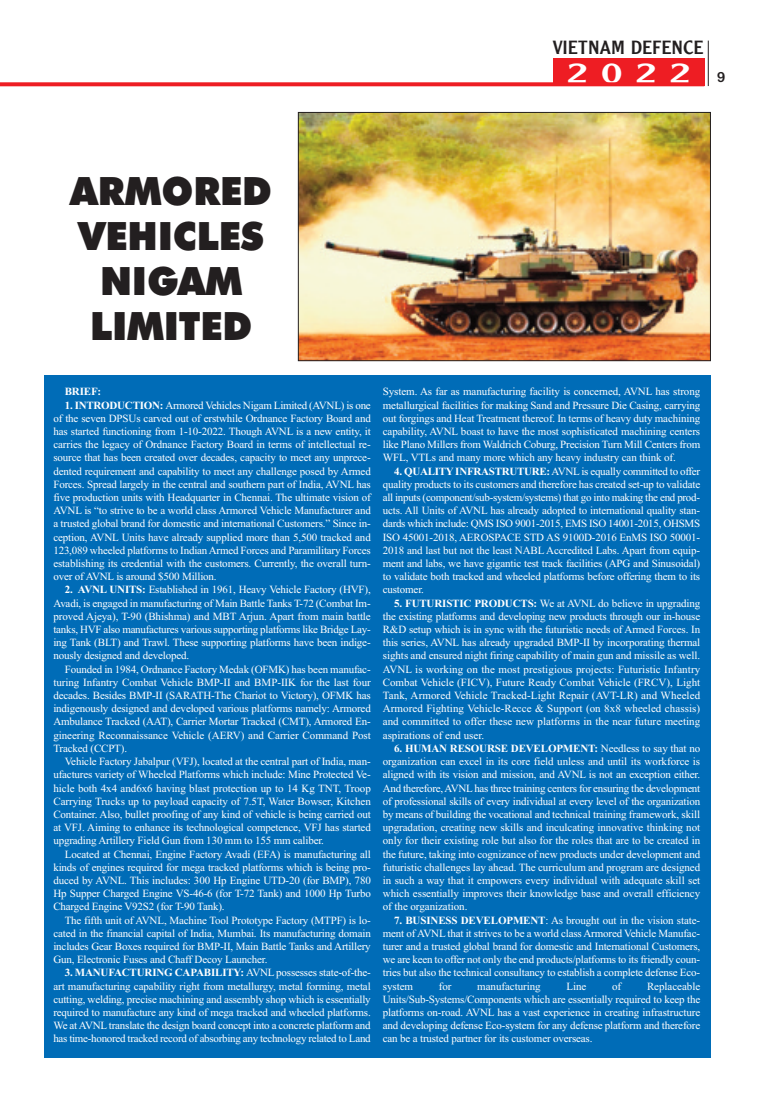
<style>
.page{position:relative;width:766px;height:1106px;background:#fff}
.page>*{position:absolute;margin:0;border:0;box-sizing:border-box;transform-origin:0 0}
.t1{font:39.1px/45.2px "UTM Futura Extra";letter-spacing:-.005em;color:#231f20;text-align:center}
.t2{font:30px "Vn Clearface Gothic 2";color:#fff;scale:1.47 1}
.t3{font:20px "Vn Clearface Gothic 2";color:#231f20;scale:1.04 1}
.t4{font:11px/13.2px "Times New Roman";letter-spacing:-.015em;color:#fff;text-align:justify}
.t5{font:700 11px "Times New Roman";letter-spacing:-.015em;color:#fff}
.s1{font-family:"Vn Arial Rounded Bold 2";font-size:14px;color:#231f20}
.s2{font-weight:700}
</style>
<div class="page">
<div style="left:553px;top:58px;width:151px;height:28px;background:#ee1d23"></div>
<hr style="left:708px;top:41px;width:1px;height:45px;background:#231f20">
<svg style="left:0;top:82px;width:553px;height:4px;background:#ef2e33"></svg>
<div style="left:44px;top:375px;width:666px;height:682px;background:#006cb7"></div>
<img style="left:300px;top:114px;width:408px;height:245px">
<div style="left:298px;top:112px;width:412px;height:249px;border:1px solid #231f20"></div>
<h3 class="t3" style="left:552px;top:35px;width:146px">VIETNAM DEFENCE</h3>
<h2 class="t2" style="left:566px;top:55px;width:110px">2022 <span class="s1">9</span></h2>
<h1 class="t1" style="left:70px;top:168px;width:203px">ARMORED<br>VEHICLES<br>NIGAM<br>LIMITED</h1>
<p class="t5" style="left:65px;top:385px;width:38px">BRIEF:</p>
<p class="t4" style="left:53px;top:398px;width:319px;text-indent:11px"><span class="s2">1. INTRODUCTION:</span> armored Vehicles Nigam Limited (aVNL) is one of the seven dPSUs carved out of erstwhile ordnance Factory Board and has started functioning from 1-10-2022. Though aVNL is a new entity, it carries the legacy of ordnance Factory Board in terms of intellectual re&shy;source that has been created over decades, capacity to meet any unprece&shy;dented requirement and capability to meet any challenge posed by armed Forces. Spread largely in the central and southern part of India, aVNL has five production units with Headquarter in Chennai. The ultimate vision of aVNL is “to strive to be a world class armored Vehicle Manufacturer and a trusted global brand for domestic and international Customers.” Since in&shy;ception, aVNL Units have already supplied more than 5,500 tracked and 123,089 wheeled platforms to Indianarmed Forces and Paramilitary Forces establishing its credential with the customers. Currently, the overall turn&shy;over of aVNL is around $500 Million.</p>
<p class="t4" style="left:53px;top:583px;width:319px;text-indent:11px"><span class="s2">2. AVNL UNITS:</span> Established in 1961, Heavy Vehicle Factory (HVF), avadi, is engaged in manufacturing of Main Battle Tanks T-72 (Combat Im&shy;proved ajeya), T-90 (Bhishma) and MBT arjun. apart from main battle tanks, HVF also manufactures various supporting platforms like Bridge Lay&shy;ing Tank (BLT) and Trawl. These supporting platforms have been indige&shy;nously designed and developed.</p>
<p class="t4" style="left:53px;top:662px;width:319px;text-indent:11px">Founded in 1984, ordnance Factory Medak (oFMK) has been manufac&shy;turing Infantry Combat Vehicle BMP-II and BMP-IIK for the last four decades. Besides BMP-II (SaRaTH-The Chariot to Victory), oFMK has indigenously designed and developed various platforms namely: armored ambulance Tracked (aaT), Carrier Mortar Tracked (CMT), armored En&shy;gineering Reconnaissance Vehicle (aERV) and Carrier Command Post Tracked (CCPT).</p>
<p class="t4" style="left:53px;top:754px;width:319px;text-indent:11px">Vehicle Factory Jabalpur (VFJ), located at the central part of India, man&shy;ufactures variety of Wheeled Platforms which include: Mine Protected Ve&shy;hicle both 4x4 and6x6 having blast protection up to 14 Kg TNT, Troop Carrying Trucks up to payload capacity of 7.5T, Water Bowser, Kitchen Container. also, bullet proofing of any kind of vehicle is being carried out at VFJ. aiming to enhance its technological competence, VFJ has started upgrading artillery Field gun from 130 mm to 155 mm caliber.</p>
<p class="t4" style="left:53px;top:847px;width:319px;text-indent:11px">Located at Chennai, Engine Factory avadi (EFa) is manufacturing all kinds of engines required for mega tracked platforms which is being pro&shy;duced by aVNL. This includes: 300 Hp Engine UTd-20 (for BMP), 780<br>Hp Supper Charged Engine VS-46-6 (for T-72 Tank) and 1000 Hp Turbo Charged Engine V92S2 (for T-90 Tank).</p>
<p class="t4" style="left:53px;top:913px;width:319px;text-indent:11px">The fifth unit of aVNL, Machine Tool Prototype Factory (MTPF) is lo&shy;cated in the financial capital of India, Mumbai. Its manufacturing domain includes gear Boxes required for BMP-II, Main Battle Tanks and artillery gun, Electronic Fuses and Chaff decoy Launcher.</p>
<p class="t4" style="left:53px;top:966px;width:319px;text-indent:11px"><span class="s2">3. MANUFACTURING CAPABILITY:</span> aVNL possesses state-of-the&shy;art manufacturing capability right from metallurgy, metal forming, metal cutting, welding, precise machining and assembly shop which is essentially required to manufacture any kind of mega tracked and wheeled platforms.<br>We ataVNL translate the design board concept into a concrete platform and has time-honored tracked record of absorbing any technology related to Land</p>
<p class="t4" style="left:382px;top:385px;width:319px">System. as far as manufacturing facility is concerned, aVNL has strong metallurgical facilities for making Sand and Pressure die Casing, carrying out forgings and Heat Treatment thereof. In terms of heavy duty machining capability, aVNL boast to have the most sophisticated machining centers like Plano Millers from Waldrich Coburg, Precision Turn Mill Centers from WFL, VTLs and many more which any heavy industry can think of.</p>
<p class="t4" style="left:382px;top:464px;width:319px;text-indent:11px"><span class="s2">4. QUALITY INFRASTRUTURE:</span>aVNL is equally committed to offer quality products to its customers and therefore has created set-up to validate all inputs (component/sub-system/systems) that go into making the end prod&shy;ucts. all Units of aVNL has already adopted to international quality stan&shy;dards which include: QMS ISo 9001-2015, EMS ISo 14001-2015, oHSMS ISo 45001-2018, aERoSPaCE STd aS 9100d-2016 EnMS ISo 50001- 2018 and last but not the least NaBL accredited Labs. apart from equip&shy;ment and labs, we have gigantic test track facilities (aPg and Sinusoidal) to validate both tracked and wheeled platforms before offering them to its customer.</p>
<p class="t4" style="left:382px;top:596px;width:319px;text-indent:11px"><span class="s2">5. FUTURISTIC PRODUCTS:</span> We at aVNL do believe in upgrading the existing platforms and developing new products through our in-house R&amp;d setup which is in sync with the futuristic needs of armed Forces. In this series, aVNL has already upgraded BMP-II by incorporating thermal sights and ensured night firing capability of main gun and missile as well. aVNL is working on the most prestigious projects: Futuristic Infantry Combat Vehicle (FICV), Future Ready Combat Vehicle (FRCV), Light Tank, armored Vehicle Tracked-Light Repair (aVT-LR) and Wheeled armored Fighting Vehicle-Recce &amp; Support (on 8x8 wheeled chassis) and committed to offer these new platforms in the near future meeting aspirations of end user.</p>
<p class="t4" style="left:382px;top:741px;width:319px;text-indent:11px"><span class="s2">6. HUMAN RESOURSE DEVELOPMENT:</span> Needless to say that no organization can excel in its core field unless and until its workforce is aligned with its vision and mission, and aVNL is not an exception either. and therefore,aVNL has three training centers for ensuring the development of professional skills of every individual at every level of the organization by means of building the vocational and technical training framework, skill upgradation, creating new skills and inculcating innovative thinking not only for their existing role but also for the roles that are to be created in the future, taking into cognizance of new products under development and futuristic challenges lay ahead. The curriculum and program are designed in such a way that it empowers every individual with adequate skill set which essentially improves their knowledge base and overall efficiency of the organization.</p>
<p class="t4" style="left:382px;top:913px;width:319px;text-indent:11px"><span class="s2">7. BUSINESS DEVELOPMENT</span>: as brought out in the vision state&shy;ment ofaVNL that it strives to be a world class armored Vehicle Manufac&shy;turer and a trusted global brand for domestic and International Customers, we are keen to offer not only the end products/platforms to its friendly coun&shy;tries but also the technical consultancy to establish a complete defense Eco&shy;system</p>
<p class="t4" style="left:382px;top:979px;width:319px;text-indent:264px">Replaceable Units/Sub-Systems/Components which are essentially required to keep the platforms on-road. aVNL has a vast experience in creating infrastructure and developing defense Eco-system for any defense platform and therefore can be a trusted partner for its customer overseas.</p>
<p class="t4" style="left:438px;top:979px;width:14px">for</p>
<p class="t4" style="left:477px;top:979px;width:65px">manufacturing</p>
<p class="t4" style="left:566px;top:979px;width:21px">Line</p>
<p class="t4" style="left:612px;top:979px;width:11px">of</p>
</div>
